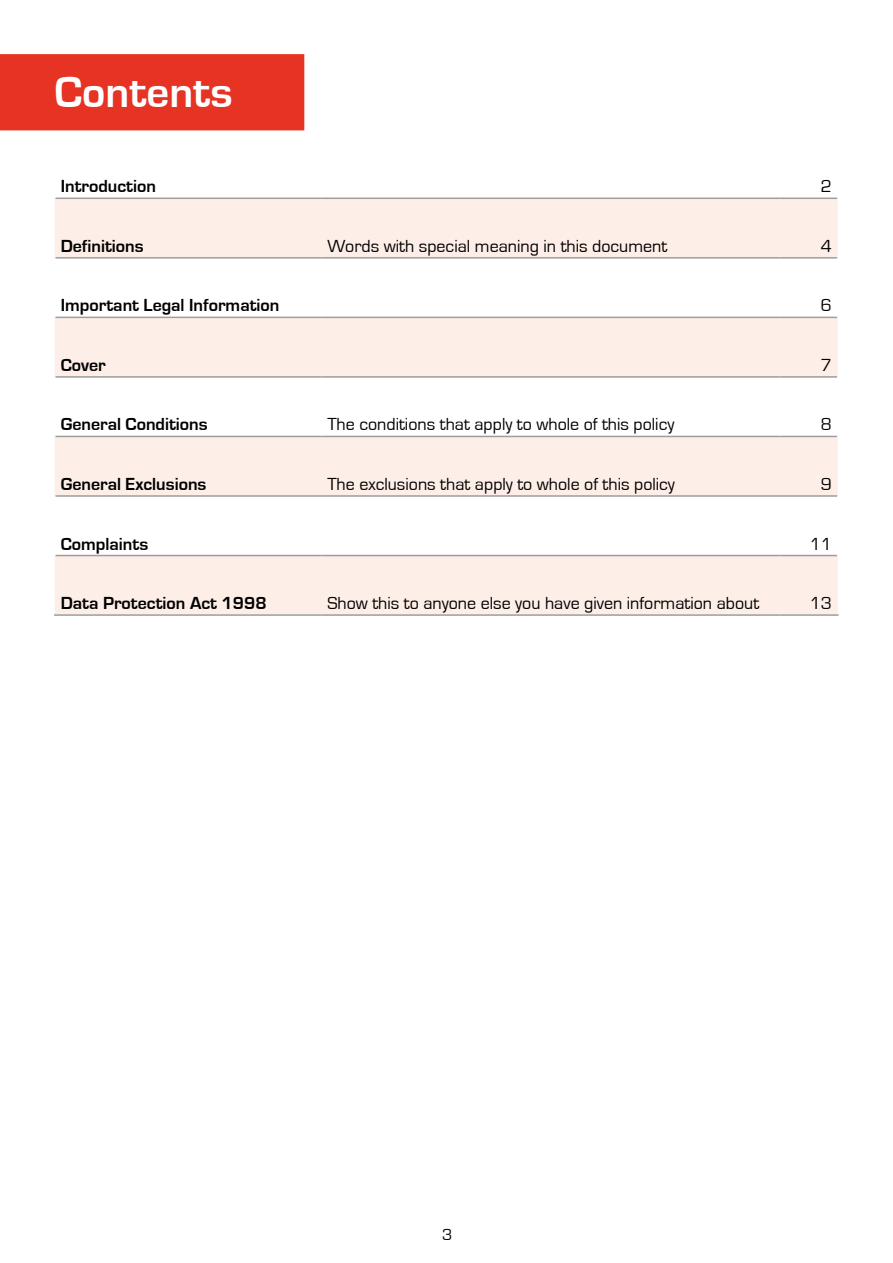
<style>
.page{position:relative;width:893px;height:1263px;background:#fff}
.page>*{position:absolute;margin:0;border:0;box-sizing:border-box;transform-origin:0 0}
.t1{font:700 45px "Eurostile";color:#fff}
.t2{font:18px "Eurostile";color:#000}
.t3{font:700 18px "Eurostile";color:#000}
.t4{font:16.5px "Eurostile";color:#000}
</style>
<div class="page">
<div style="left:1px;top:55px;width:303px;height:75px;background:#e63323"></div>
<div style="left:0;top:54px;width:304px;height:76px;border:2px solid #e63323"></div>
<svg style="left:55px;top:198px;width:783px;height:416px;fill:#feeee8"></svg>
<hr style="left:56px;top:376px;width:265px;height:2px;background:#9d9d9c">
<hr style="left:321px;top:376px;width:459px;height:2px;background:#9d9d9c">
<hr style="left:780px;top:376px;width:57px;height:2px;background:#9d9d9c">
<hr style="left:56px;top:436px;width:265px;height:1px;background:#9d9d9c">
<hr style="left:321px;top:436px;width:459px;height:1px;background:#9d9d9c">
<hr style="left:780px;top:436px;width:57px;height:1px;background:#9d9d9c">
<hr style="left:56px;top:495px;width:265px;height:2px;background:#9d9d9c">
<hr style="left:321px;top:495px;width:459px;height:2px;background:#9d9d9c">
<hr style="left:780px;top:495px;width:57px;height:2px;background:#9d9d9c">
<hr style="left:56px;top:555px;width:265px;height:1px;background:#9d9d9c">
<hr style="left:321px;top:555px;width:459px;height:1px;background:#9d9d9c">
<hr style="left:780px;top:555px;width:57px;height:1px;background:#9d9d9c">
<hr style="left:54px;top:614px;width:267px;height:2px;background:#9d9d9c">
<hr style="left:321px;top:614px;width:459px;height:2px;background:#9d9d9c">
<hr style="left:780px;top:614px;width:59px;height:2px;background:#9d9d9c">
<hr style="left:56px;top:257px;width:265px;height:2px;background:#9d9d9c">
<hr style="left:56px;top:317px;width:265px;height:1px;background:#9d9d9c">
<hr style="left:321px;top:257px;width:459px;height:2px;background:#9d9d9c">
<hr style="left:780px;top:257px;width:57px;height:2px;background:#9d9d9c">
<hr style="left:321px;top:317px;width:459px;height:1px;background:#9d9d9c">
<hr style="left:780px;top:317px;width:57px;height:1px;background:#9d9d9c">
<hr style="left:56px;top:198px;width:265px;height:1px;background:#9d9d9c">
<hr style="left:321px;top:198px;width:459px;height:1px;background:#9d9d9c">
<hr style="left:780px;top:198px;width:57px;height:1px;background:#9d9d9c">
<h1 class="t1" style="left:54px;top:68px;width:180px">Contents</h1>
<p class="t3" style="left:61px;top:177px;width:97px">Introduction</p>
<p class="t2" style="left:821px;top:177px;width:13px">2</p>
<p class="t3" style="left:61px;top:236px;width:84px">Definitions</p>
<p class="t2" style="left:327px;top:236px;width:342px">Words with special meaning in this document</p>
<p class="t2" style="left:821px;top:236px;width:13px">4</p>
<p class="t3" style="left:61px;top:296px;width:220px">Important Legal Information</p>
<p class="t2" style="left:821px;top:296px;width:13px">6</p>
<p class="t3" style="left:61px;top:355px;width:47px">Cover</p>
<p class="t2" style="left:821px;top:355px;width:13px">7</p>
<p class="t3" style="left:61px;top:415px;width:148px">General Conditions</p>
<p class="t2" style="left:327px;top:415px;width:349px">The conditions that apply to whole of this policy</p>
<p class="t2" style="left:821px;top:415px;width:13px">8</p>
<p class="t3" style="left:61px;top:474px;width:147px">General Exclusions</p>
<p class="t2" style="left:327px;top:474px;width:349px">The exclusions that apply to whole of this policy</p>
<p class="t2" style="left:821px;top:474px;width:13px">9</p>
<p class="t3" style="left:61px;top:534px;width:89px">Complaints</p>
<p class="t2" style="left:810px;top:534px;width:24px">11</p>
<p class="t3" style="left:61px;top:593px;width:208px">Data Protection Act 1998</p>
<p class="t2" style="left:327px;top:593px;width:433px">Show this to anyone else you have given information about</p>
<p class="t2" style="left:810px;top:593px;width:24px">13</p>
<p class="t4" style="left:442px;top:1226px;width:12px">3</p>
</div>
